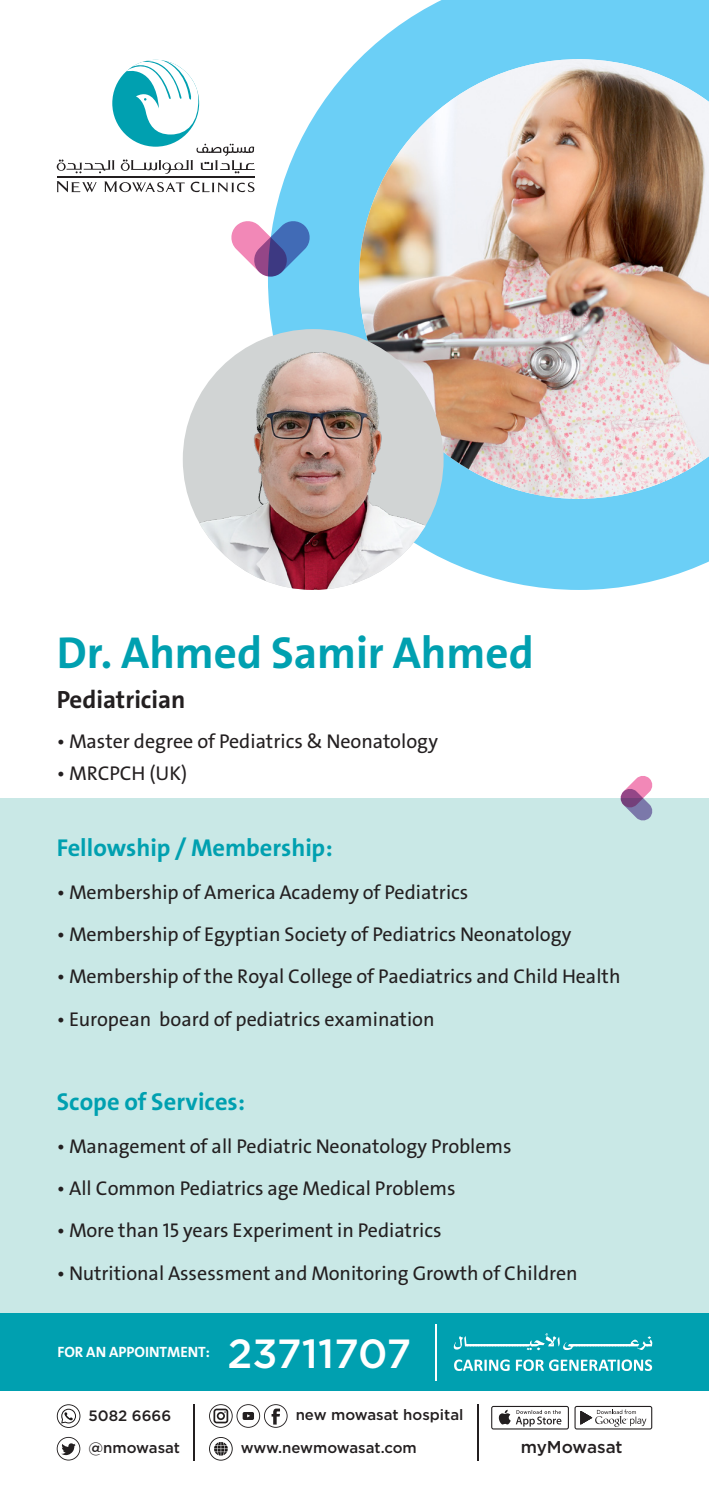
<style>
.page{position:relative;width:709px;height:1489px;background:#fff}
.page>*{position:absolute;margin:0;border:0;box-sizing:border-box;transform-origin:0 0}
.t1{font:700 45px "Bahij The Sans Arabic";color:#00a0b0}
.t2{font:500 40.75px "Gotham";color:#fff}
.t3{font:700 25px "Bahij The Sans Arabic";color:#231f20}
.t4{font:700 24.5px "Bahij The Sans Arabic";color:#00a0b0}
.t5{font:20px "Bahij The Sans Arabic";color:#231f20}
.t6{font:500 17px "Gotham";letter-spacing:-.005em;color:#231f20}
.t7{font:500 15px "Gotham";color:#231f20}
.t8{font:700 15px "Bahij The Sans Arabic";color:#fff}
</style>
<div class="page">
<div style="left:0;top:798px;width:709px;height:550px;background:#c9e8e6"></div>
<div style="left:0;top:1312px;width:709px;height:78px;background:#00a0b0"></div>
<svg style="left:209px;top:1437px;width:24px;height:23px"></svg>
<svg style="left:57px;top:1436px;width:23px;height:24px"></svg>
<svg style="left:491px;top:1405px;width:161px;height:24px"></svg>
<svg style="left:57px;top:1404px;width:23px;height:23px"></svg>
<svg style="left:209px;top:1404px;width:78px;height:23px"></svg>
<hr style="left:477px;top:1404px;width:2px;height:56px;background:#231f20">
<hr style="left:193px;top:1404px;width:1px;height:56px;background:#231f20">
<svg style="left:454px;top:1333px;width:198px;height:17px"></svg>
<svg style="left:454px;top:1359px;width:198px;height:11px"></svg>
<hr style="left:435px;top:1323px;width:2px;height:57px;background:#fff">
<svg style="left:268px;top:0;width:441px;height:590px;fill:#6bcff6"></svg>
<svg style="left:231px;top:221px;width:79px;height:55px"></svg>
<svg style="left:620px;top:776px;width:32px;height:44px"></svg>
<div style="left:112px;top:60px;width:87px;height:87px;background:#00a0b0;border-radius:50%"></div>
<svg style="left:126px;top:59px;width:73px;height:76px"></svg>
<hr style="left:57px;top:176px;width:198px;height:1px;background:#231f20">
<svg style="left:57px;top:181px;width:40px;height:11px"></svg>
<svg style="left:104px;top:181px;width:81px;height:11px"></svg>
<svg style="left:191px;top:182px;width:64px;height:10px"></svg>
<svg style="left:121px;top:144px;width:134px;height:30px"></svg>
<svg style="left:57px;top:159px;width:58px;height:14px"></svg>
<img style="left:359px;top:59px;width:350px;height:440px">
<img style="left:183px;top:329px;width:260px;height:261px;border-radius:130px">
<p class="t1" style="left:57px;top:626px;width:478px">Dr. Ahmed Samir Ahmed</p>
<p class="t3" style="left:57px;top:684px;width:130px">Pediatrician</p>
<p class="t5" style="left:57px;top:724px;width:383px">• Master degree of Pediatrics &amp; Neonatology</p>
<p class="t5" style="left:57px;top:757px;width:132px">• MRCPCH (UK(</p>
<p class="t4" style="left:57px;top:833px;width:277px">Fellowship / Membership:</p>
<p class="t5" style="left:57px;top:875px;width:413px">• Membership of America Academy of Pediatrics</p>
<p class="t5" style="left:57px;top:918px;width:516px">• Membership of Egyptian Society of Pediatrics Neonatology</p>
<p class="t5" style="left:57px;top:960px;width:565px">• Membership of the Royal College of Paediatrics and Child Health</p>
<p class="t5" style="left:57px;top:1002px;width:379px">• European board of pediatrics examination</p>
<p class="t4" style="left:57px;top:1087px;width:190px">Scope of Services:</p>
<p class="t5" style="left:57px;top:1129px;width:456px">• Management of all Pediatric Neonatology Problems</p>
<p class="t5" style="left:57px;top:1172px;width:400px">• All Common Pediatrics age Medical Problems</p>
<p class="t5" style="left:57px;top:1214px;width:386px">• More than 15 years Experiment in Pediatrics</p>
<p class="t5" style="left:57px;top:1256px;width:522px">• Nutritional Assessment and Monitoring Growth of Children</p>
<p class="t8" style="left:57px;top:1342px;width:154px">FOR AN APPOINTMENT:</p>
<p class="t7" style="left:88px;top:1405px;width:84px">5082 6666</p>
<p class="t7" style="left:88px;top:1437px;width:93px">@nmowasat</p>
<p class="t2" style="left:227px;top:1327px;width:185px">23711707</p>
<p class="t7" style="left:296px;top:1404px;width:169px">new mowasat hospital</p>
<p class="t7" style="left:241px;top:1437px;width:178px">www.newmowasat.com</p>
<p class="t6" style="left:521px;top:1435px;width:103px">myMowasat</p>
</div>
